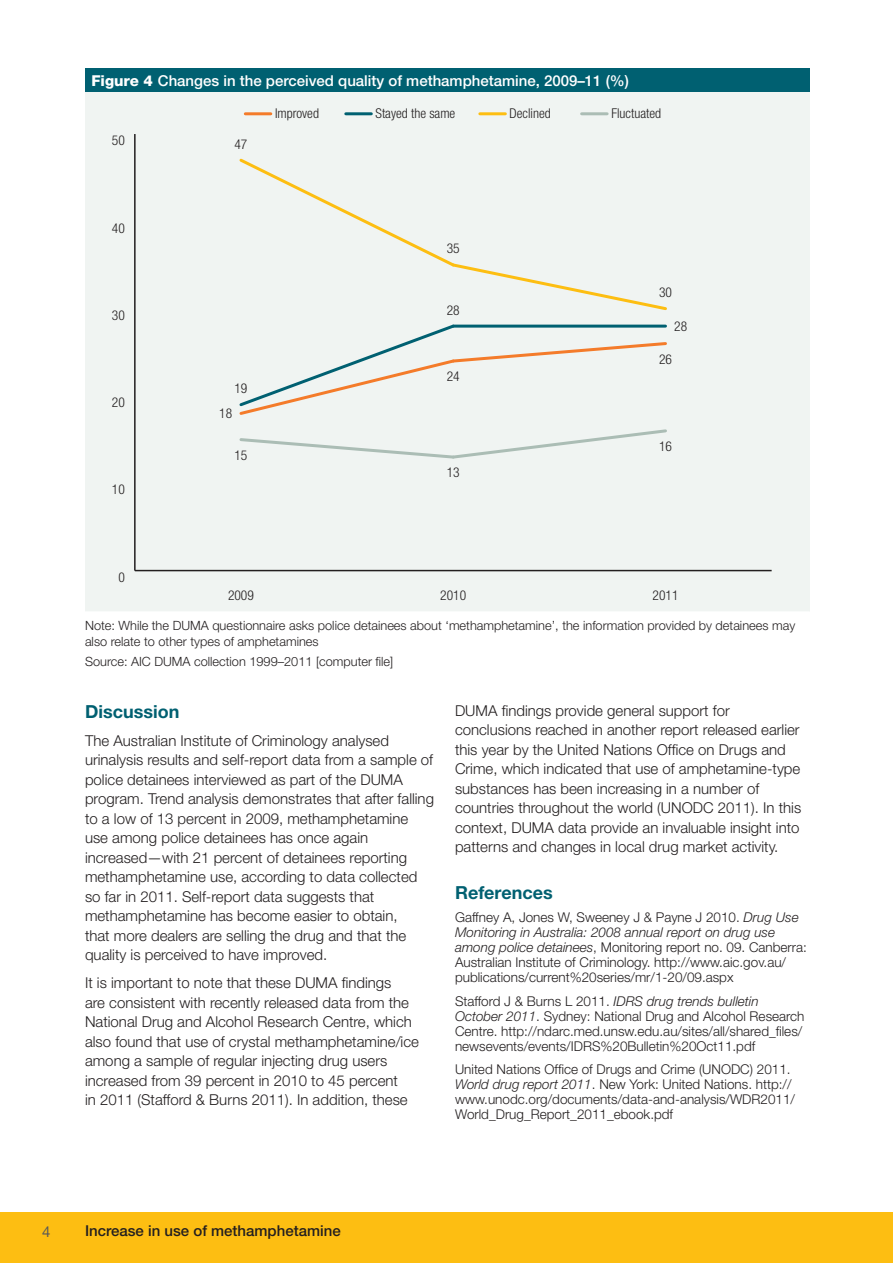
<style>
.page{position:relative;width:893px;height:1263px;background:#fff}
.page>*{position:absolute;margin:0;border:0;box-sizing:border-box;transform-origin:0 0}
.t1{font:700 18px "Helvetica Neue LT";color:#006071}
.t2{font:300 15px/19.5px "Helvetica Neue LT";color:#231f20}
.t3{font:500 15px "Helvetica Neue LT";color:#fff}
.t4{font:500 15px "Helvetica Neue LT";color:#231f20}
.t5{font:15px "Helvetica Neue LT";color:#57585a}
.t6{font:300 13.5px/15px "Helvetica Neue LT";color:#231f20}
.t7{font:300 condensed 13.5px "Helvetica Neue LT";color:#231f20}
.t8{font:300 12.75px/15.8px "Helvetica Neue LT";color:#231f20}
.s1{font-weight:800}
.s2{font-style:italic}
</style>
<div class="page">
<div style="left:0;top:1212px;width:893px;height:51px;background:#fdbe12"></div>
<div style="left:85px;top:68px;width:725px;height:24px;background:#006071"></div>
<div style="left:85px;top:92px;width:725px;height:520px;background:#f0f4f2"></div>
<hr style="left:85px;top:611px;width:725px;height:1px;background:#fff">
<hr style="left:135px;top:570px;width:637px;height:1px;background:#231f20">
<hr style="left:134px;top:134px;width:2px;height:437px;background:#231f20">
<svg style="left:239px;top:429px;width:428px;height:30px"></svg>
<svg style="left:239px;top:158px;width:428px;height:153px"></svg>
<svg style="left:239px;top:324px;width:428px;height:91px"></svg>
<hr style="left:582px;top:112px;width:25px;height:3px;background:#abbdb5">
<hr style="left:480px;top:112px;width:25px;height:3px;background:#fdbe12">
<hr style="left:346px;top:112px;width:25px;height:3px;background:#006071">
<hr style="left:245px;top:112px;width:26px;height:3px;background:#f47b2a">
<p class="t3" style="left:91px;top:72px;width:539px"><span class="s1">Figure 4</span> Changes in the perceived quality of methamphetamine, 2009–11 (%)</p>
<p class="t7" style="left:112px;top:133px;width:14px">50</p>
<p class="t7" style="left:112px;top:220px;width:14px">40</p>
<p class="t7" style="left:112px;top:307px;width:14px">30</p>
<p class="t7" style="left:112px;top:395px;width:14px">20</p>
<p class="t7" style="left:112px;top:482px;width:14px">10</p>
<p class="t7" style="left:118px;top:569px;width:8px">0</p>
<p class="t7" style="left:234px;top:136px;width:14px">47</p>
<p class="t7" style="left:275px;top:106px;width:45px">Improved</p>
<p class="t7" style="left:376px;top:106px;width:81px">Stayed the same</p>
<p class="t7" style="left:510px;top:106px;width:43px">Declined</p>
<p class="t7" style="left:611px;top:106px;width:51px">Fluctuated</p>
<p class="t7" style="left:234px;top:381px;width:14px">19</p>
<p class="t7" style="left:219px;top:405px;width:14px">18</p>
<p class="t7" style="left:234px;top:447px;width:14px">15</p>
<p class="t7" style="left:447px;top:241px;width:14px">35</p>
<p class="t7" style="left:447px;top:302px;width:14px">28</p>
<p class="t7" style="left:447px;top:369px;width:14px">24</p>
<p class="t7" style="left:447px;top:465px;width:14px">13</p>
<p class="t7" style="left:659px;top:285px;width:14px">30</p>
<p class="t7" style="left:674px;top:318px;width:14px">28</p>
<p class="t7" style="left:659px;top:351px;width:14px">26</p>
<p class="t7" style="left:659px;top:439px;width:14px">16</p>
<p class="t7" style="left:228px;top:587px;width:27px">2009</p>
<p class="t7" style="left:440px;top:587px;width:27px">2010</p>
<p class="t7" style="left:652px;top:587px;width:27px">2011</p>
<p class="t8" style="left:85px;top:618px;width:712px">Note: While the DUMA questionnaire asks police detainees about ‘methamphetamine’, the information provided by detainees may also relate to other types of amphetamines</p>
<p class="t8" style="left:85px;top:653px;width:310px">Source: AIC DUMA collection 1999–2011 [computer file]</p>
<p class="t1" style="left:85px;top:700px;width:96px">Discussion</p>
<p class="t2" style="left:85px;top:730px;width:350px">The Australian Institute of Criminology analysed urinalysis results and self-report data from a sample of police detainees interviewed as part of the DUMA program. Trend analysis demonstrates that after falling to a low of 13 percent in 2009, methamphetamine use among police detainees has once again increased—with 21 percent of detainees reporting methamphetamine use, according to data collected so far in 2011. Self-report data suggests that methamphetamine has become easier to obtain,<br>that more dealers are selling the drug and that the quality is perceived to have improved.</p>
<p class="t2" style="left:85px;top:973px;width:335px">It is important to note that these DUMA findings<br>are consistent with recently released data from the National Drug and Alcohol Research Centre, which also found that use of crystal methamphetamine/ice among a sample of regular injecting drug users increased from 39 percent in 2010 to 45 percent<br>in 2011 (Stafford &amp; Burns 2011). In addition, these</p>
<p class="t2" style="left:455px;top:700px;width:348px">DUMA findings provide general support for conclusions reached in another report released earlier this year by the United Nations Office on Drugs and Crime, which indicated that use of amphetamine-type substances has been increasing in a number of countries throughout the world (UNODC 2011). In this context, DUMA data provide an invaluable insight into patterns and changes in local drug market activity.</p>
<p class="t1" style="left:455px;top:881px;width:99px">References</p>
<p class="t6" style="left:455px;top:909px;width:353px">Gaffney A, Jones W, Sweeney J &amp; Payne J 2010. <span class="s2">Drug Use Monitoring in Australia: 2008 annual report on drug use among police detainees</span>, Monitoring report no. 09. Canberra:<br>Australian Institute of Criminology. http://www.aic.gov.au/ publications/current%20series/mr/1-20/09.aspx</p>
<p class="t6" style="left:455px;top:993px;width:351px">Stafford J &amp; Burns L 2011. <span class="s2">IDRS drug trends bulletin October 2011</span>. Sydney: National Drug and Alcohol Research Centre. http://ndarc.med.unsw.edu.au/sites/all/shared_files/ newsevents/events/IDRS%20Bulletin%20Oct11.pdf</p>
<p class="t6" style="left:455px;top:1061px;width:342px">United Nations Office of Drugs and Crime (UNODC) 2011.<br><span class="s2">World drug report 2011</span>. New York: United Nations. http:// www.unodc.org/documents/data-and-analysis/WDR2011/ World_Drug_Report_2011_ebook.pdf</p>
<p class="t5" style="left:42px;top:1222px;width:10px">4</p>
<p class="t4" style="left:85px;top:1222px;width:257px">Increase in use of methamphetamine</p>
</div>
